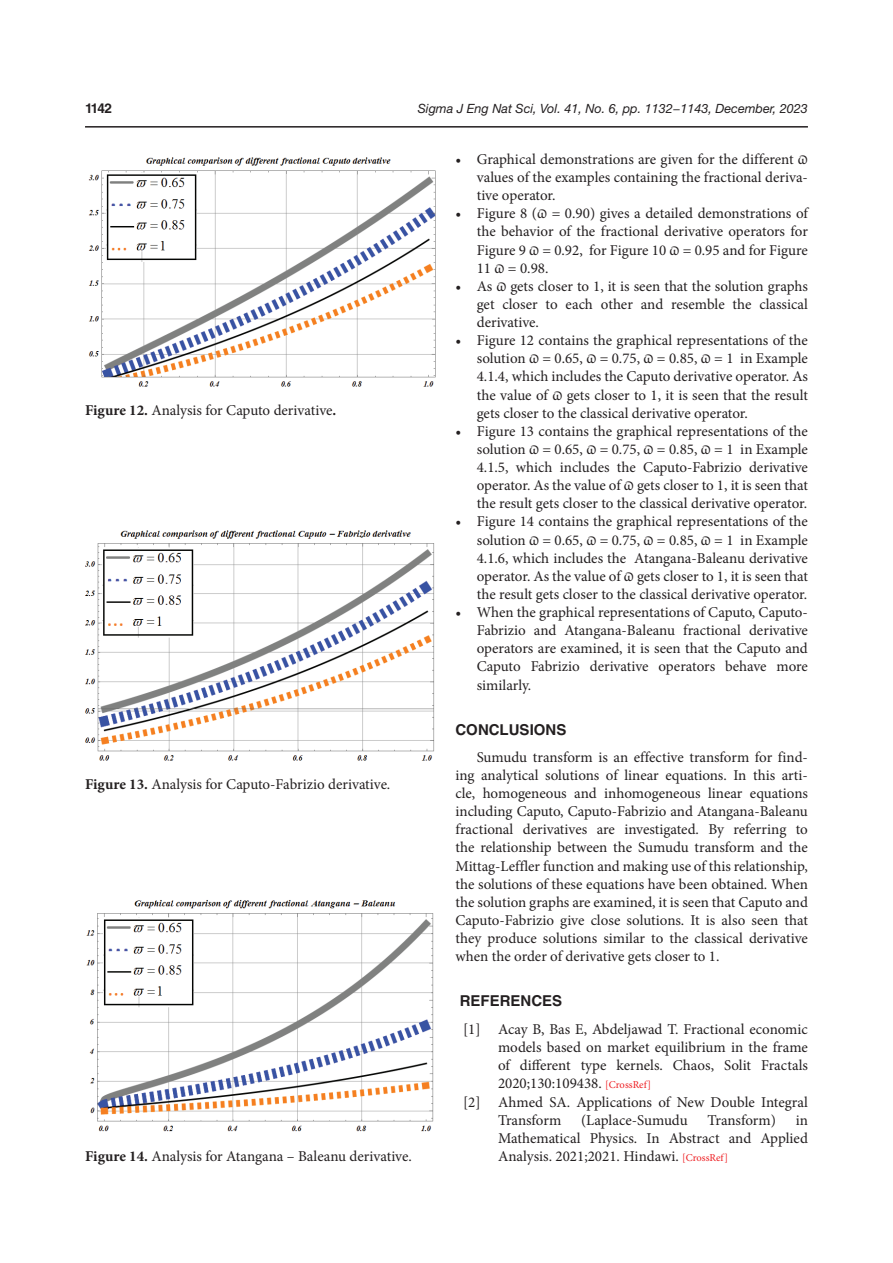
<style>
.page{position:relative;width:893px;height:1263px;background:#fff}
.page>*{position:absolute;margin:0;border:0;box-sizing:border-box;transform-origin:0 0}
.t1{font:15px/18.1px "Minion Pro";color:#231f20;text-align:justify}
.t2{font:700 15px "Helvetica LT Std";color:#231f20}
.t3{font:700 13.5px "Helvetica LT Std";color:#231f20}
.t4{font:italic 12.75px "Helvetica Neue";color:#231f20}
.s1{font-size:10.5px;color:#ee1f23}
.s2{font-weight:700}
</style>
<div class="page">
<hr style="left:85px;top:126px;width:723px;height:2px;background:#231f20">
<img style="left:86px;top:900px;width:348px;height:232px">
<img style="left:88px;top:157px;width:348px;height:230px">
<img style="left:85px;top:530px;width:350px;height:231px">
<p class="t3" style="left:85px;top:100px;width:29px">1142</p>
<p class="t4" style="left:418px;top:100px;width:392px">Sigma J Eng Nat Sci, Vol. 41, No. 6, pp. 1132−1143, December, 2023</p>
<p class="t1" style="left:477px;top:150px;width:333px;text-indent:-21px">• Graphical demonstrations are given for the different ϖ values of the examples containing the fractional deriva&shy;tive operator.</p>
<p class="t1" style="left:477px;top:205px;width:333px;text-indent:-21px">• Figure 8 (ϖ = 0.90) gives a detailed demonstrations of the behavior of the fractional derivative operators for Figure 9 ϖ = 0.92, for Figure 10 ϖ = 0.95 and for Figure 11 ϖ = 0.98.</p>
<p class="t1" style="left:477px;top:277px;width:333px;text-indent:-21px">• As ϖ gets closer to 1, it is seen that the solution graphs get closer to each other and resemble the classical derivative.</p>
<p class="t1" style="left:477px;top:331px;width:333px;text-indent:-21px">• Figure 12 contains the graphical representations of the solution ϖ = 0.65, ϖ = 0.75, ϖ = 0.85, ϖ = 1 in Example 4.1.4, which includes the Caputo derivative operator. As the value of ϖ gets closer to 1, it is seen that the result gets closer to the classical derivative operator.</p>
<p class="t1" style="left:477px;top:422px;width:333px;text-indent:-21px">• Figure 13 contains the graphical representations of the solution ϖ = 0.65, ϖ = 0.75, ϖ = 0.85, ϖ = 1 in Example 4.1.5, which includes the Caputo-Fabrizio derivative operator. As the value of ϖ gets closer to 1, it is seen that the result gets closer to the classical derivative operator.</p>
<p class="t1" style="left:477px;top:513px;width:333px;text-indent:-21px">• Figure 14 contains the graphical representations of the solution ϖ = 0.65, ϖ = 0.75, ϖ = 0.85, ϖ = 1 in Example 4.1.6, which includes the Atangana-Baleanu derivative operator. As the value of ϖ gets closer to 1, it is seen that the result gets closer to the classical derivative operator.</p>
<p class="t1" style="left:477px;top:603px;width:333px;text-indent:-21px">• When the graphical representations of Caputo, Caputo-Fabrizio and Atangana-Baleanu fractional derivative operators are examined, it is seen that the Caputo and Caputo Fabrizio derivative operators behave more similarly.</p>
<p class="t2" style="left:455px;top:720px;width:112px">CONCLUSIONS</p>
<p class="t1" style="left:455px;top:748px;width:354px;text-indent:21px">Sumudu transform is an effective transform for find&shy;ing analytical solutions of linear equations. In this arti&shy;cle, homogeneous and inhomogeneous linear equations including Caputo, Caputo-Fabrizio and Atangana-Baleanu fractional derivatives are investigated. By referring to the relationship between the Sumudu transform and the Mittag-Leffler function and making use of this relationship, the solutions of these equations have been obtained. When the solution graphs are examined, it is seen that Caputo and Caputo-Fabrizio give close solutions. It is also seen that they produce solutions similar to the classical derivative when the order of derivative gets closer to 1.</p>
<p class="t2" style="left:460px;top:992px;width:104px">REFERENCES</p>
<p class="t1" style="left:463px;top:1020px;width:346px">[1] Acay B, Bas E, Abdeljawad T. Fractional economic</p>
<p class="t1" style="left:498px;top:1038px;width:311px">models based on market equilibrium in the frame</p>
<p class="t1" style="left:498px;top:1056px;width:311px">of different type kernels. Chaos, Solit Fractals</p>
<p class="t1" style="left:498px;top:1074px;width:155px">2020;130:109438. <span class="s1">[CrossRef]</span></p>
<p class="t1" style="left:463px;top:1093px;width:346px">[2] Ahmed SA. Applications of New Double Integral</p>
<p class="t1" style="left:498px;top:1111px;width:65px">Transform</p>
<p class="t1" style="left:581px;top:1111px;width:108px">(Laplace-Sumudu</p>
<p class="t1" style="left:707px;top:1111px;width:70px">Transform)</p>
<p class="t1" style="left:85px;top:401px;width:253px"><span class="s2">Figure 12.</span> Analysis for Caputo derivative<span class="s2">.</span></p>
<p class="t1" style="left:85px;top:775px;width:307px"><span class="s2">Figure 13.</span> Analysis for Caputo-Fabrizio derivative.</p>
<p class="t1" style="left:498px;top:1111px;width:311px;text-align:right">in<br>Mathematical Physics. In Abstract and Applied</p>
<p class="t1" style="left:85px;top:1147px;width:328px"><span class="s2">Figure 14.</span> Analysis for Atangana – Baleanu derivative.</p>
<p class="t1" style="left:498px;top:1147px;width:232px">Analysis. 2021;2021. Hindawi. <span class="s1">[CrossRef]</span></p>
</div>
